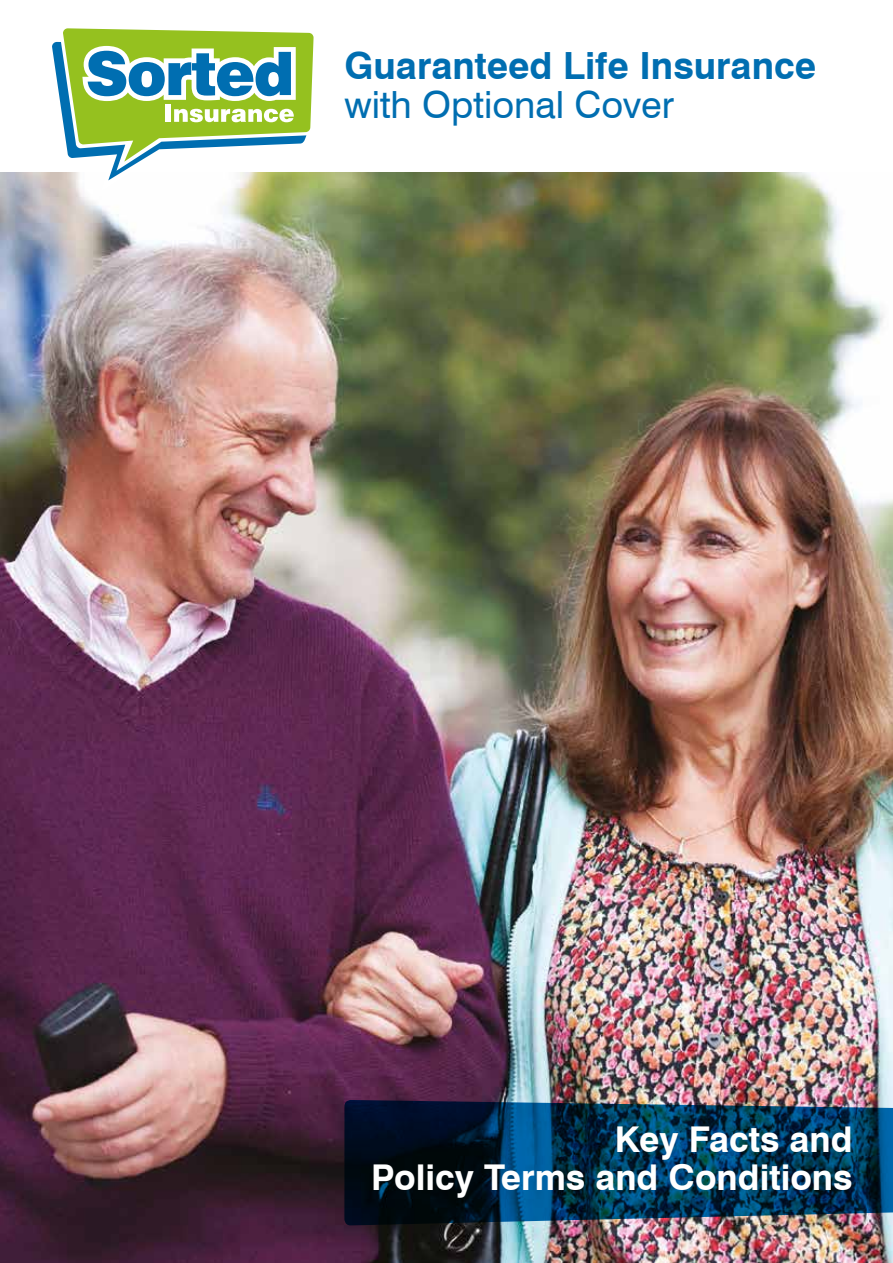
<style>
.page{position:relative;width:893px;height:1263px;background:#fff}
.page>*{position:absolute;margin:0;border:0;box-sizing:border-box;transform-origin:0 0}
.t1{font:700 37.5px "Swiss 721 BTWGL4";color:#006eb1}
.t2{font:37.5px "Swiss 721 BTWGL4";color:#006eb1}
.t3{font:700 35.55px/38.2px "Swiss 721 BTWGL4";color:#fff;text-align:right}
</style>
<div class="page">
<img style="left:0;top:173px;width:893px;height:1090px">
<svg style="left:52px;top:28px;width:262px;height:164px"></svg>
<svg style="left:344px;top:1100px;width:549px;height:125px;background:#0c3450"></svg>
<p class="t1" style="left:344px;top:39px;width:473px">Guaranteed Life Insurance</p>
<p class="t2" style="left:344px;top:79px;width:331px">with Optional Cover</p>
<p class="t3" style="left:371px;top:1119px;width:483px">Key Facts and<br>Policy Terms and Conditions</p>
</div>
